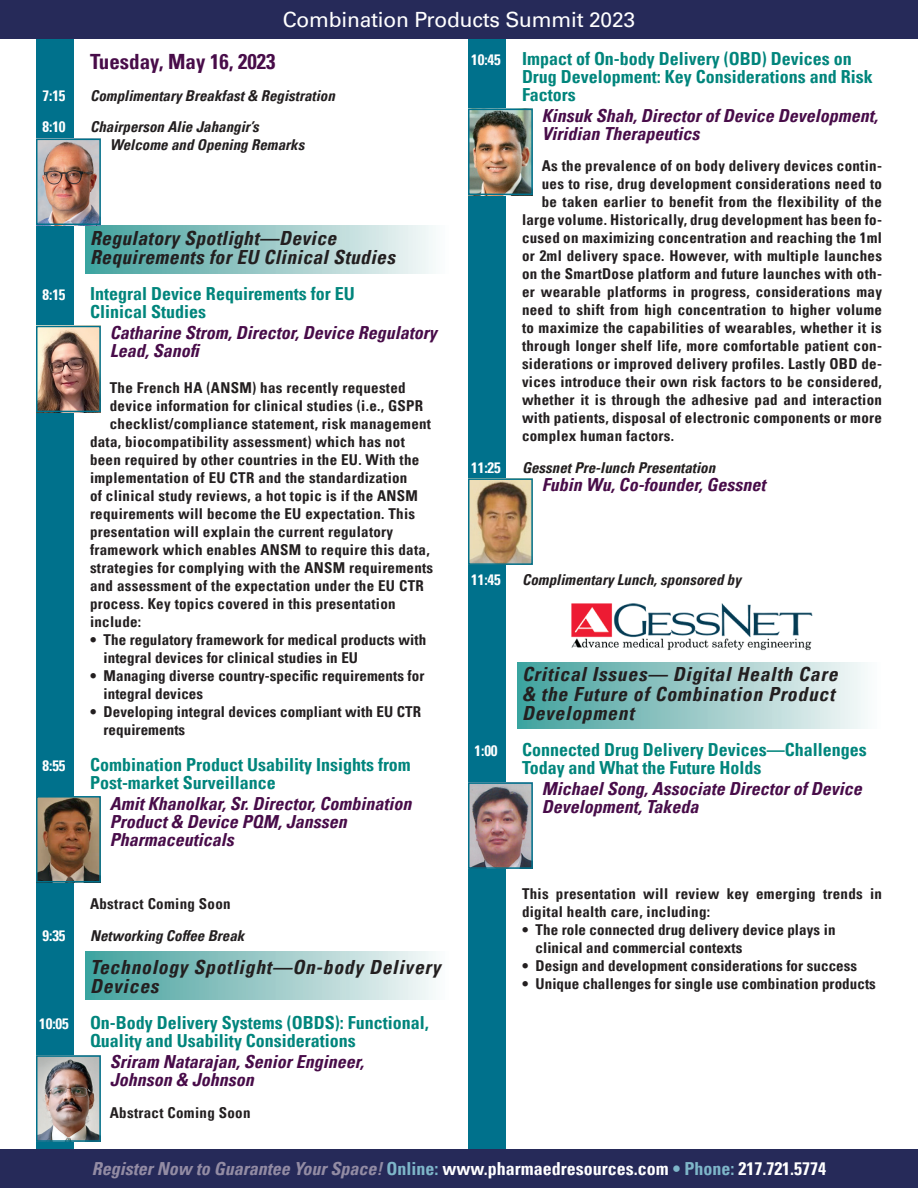
<style>
.page{position:relative;width:918px;height:1188px;background:#fff}
.page>*{position:absolute;margin:0;border:0;box-sizing:border-box;transform-origin:0 0}
.t1{font:21px "Univers LT Pro 55 Roman";letter-spacing:-.01em;color:#fff}
.Date{font:700 condensed 21px "Univers LT Pro";color:#480c49}
.t2{font:italic 700 condensed 19.5px/19.5px "Univers LT Pro";letter-spacing:.04em;color:#231f20}
.t3{font:italic 700 condensed 19.5px/19.5px "Univers LT Pro";letter-spacing:.02em;color:#231f20}
.t4{font:700 condensed 18px/18px "Univers LT Pro";color:#00857c}
.Speaker{font:italic 700 condensed 18px/18px "Univers LT Pro";color:#480c49}
.t5{font:700 condensed 18px "Univers LT Pro";color:#fff}
.body_copy{font:700 condensed 15px/18px "Univers LT Pro";letter-spacing:.02em;color:#231f20}
.Body{font:700 condensed 15px "Univers LT Pro";letter-spacing:.02em;color:#231f20}
.BL_text{font:700 condensed 15px/18px "Univers LT Pro";letter-spacing:.005em;color:#231f20}
.Break_head{font:italic 700 condensed 15px/18px "Univers LT Pro";color:#231f20}
.Break_head-2{font:700 condensed 15px "Univers LT Pro";color:#fff}
.s1{font-size:15px;color:#fff}
.s2{font-style:italic;color:#938ca4}
.s3{color:#7eb6c9}
</style>
<div class="page">
<div style="left:36px;top:0;width:37px;height:1188px;background:#00718c"></div>
<div style="left:468px;top:0;width:37px;height:1188px;background:#00718c"></div>
<div style="left:0;top:0;width:918px;height:39px;background:#262a59"></div>
<div style="left:0;top:1149px;width:918px;height:39px;background:#262a59"></div>
<div style="left:86px;top:952px;width:364px;height:48px;background:linear-gradient(to right,#41a09c,#fbfafa)"></div>
<div style="left:518px;top:662px;width:364px;height:67px;background:linear-gradient(to right,#41a09c,#fbfafa)"></div>
<div style="left:86px;top:225px;width:364px;height:48px;background:linear-gradient(to right,#41a09c,#fbfafa)"></div>
<img style="left:39px;top:142px;width:59px;height:80px">
<div style="left:36px;top:139px;width:65px;height:86px;border:2px solid #00718c"></div>
<img style="left:39px;top:329px;width:59px;height:80px">
<div style="left:36px;top:326px;width:65px;height:86px;border:2px solid #00718c"></div>
<img style="left:39px;top:1058px;width:59px;height:81px">
<div style="left:36px;top:1055px;width:65px;height:87px;border:2px solid #00718c"></div>
<img style="left:571px;top:603px;width:242px;height:48px">
<img style="left:471px;top:112px;width:59px;height:80px">
<div style="left:468px;top:109px;width:65px;height:86px;border:2px solid #00718c"></div>
<img style="left:471px;top:481px;width:59px;height:81px">
<div style="left:468px;top:478px;width:65px;height:87px;border:2px solid #00718c"></div>
<img style="left:471px;top:785px;width:59px;height:81px">
<div style="left:468px;top:782px;width:65px;height:87px;border:2px solid #00718c"></div>
<img style="left:39px;top:799px;width:59px;height:81px">
<div style="left:36px;top:796px;width:65px;height:87px;border:2px solid #00718c"></div>
<h1 class="t1" style="left:283px;top:5px;width:354px">Combination Products Summit 2023</h1>
<p class="Date" style="left:90px;top:49px;width:187px">Tuesday, May 16, 2023</p>
<p class="Break_head-2" style="left:42px;top:86px;width:25px">7:15</p>
<p class="Break_head" style="left:90px;top:86px;width:246px">Complimentary Breakfast &amp; Registration</p>
<p class="Break_head-2" style="left:42px;top:118px;width:25px">8:10</p>
<p class="Break_head" style="left:110px;top:118px;width:196px;text-indent:-20px">Chairperson Alie Jahangir’s<br>Welcome and Opening Remarks</p>
<p class="t3" style="left:90px;top:228px;width:307px">Regulatory Spotlight—Device<br>Requirements for EU Clinical Studies</p>
<p class="Break_head-2" style="left:42px;top:286px;width:25px">8:15</p>
<p class="t4" style="left:90px;top:285px;width:266px">Integral Device Requirements for EU<br>Clinical Studies</p>
<p class="Speaker" style="left:110px;top:324px;width:328px">Catharine Strom, Director, Device Regulatory<br>Lead, Sanofi</p>
<p class="Body" style="left:110px;top:379px;width:297px">The French HA (ANSM) has recently requested</p>
<p class="Body" style="left:110px;top:397px;width:315px">device information for clinical studies (i.e., GSPR</p>
<p class="Body" style="left:110px;top:415px;width:323px">checklist/compliance statement, risk management</p>
<p class="Body" style="left:90px;top:433px;width:316px">data, biocompatibility assessment) which has not</p>
<p class="Body" style="left:90px;top:451px;width:331px">been required by other countries in the EU. With the</p>
<p class="Body" style="left:90px;top:469px;width:319px">implementation of EU CTR and the standardization</p>
<p class="Body" style="left:90px;top:487px;width:330px">of clinical study reviews, a hot topic is if the ANSM</p>
<p class="Body" style="left:90px;top:505px;width:327px">requirements will become the EU expectation. This</p>
<p class="Body" style="left:90px;top:523px;width:305px">presentation will explain the current regulatory</p>
<p class="Body" style="left:90px;top:541px;width:341px">framework which enables ANSM to require this data,</p>
<p class="Body" style="left:90px;top:559px;width:345px">strategies for complying with the ANSM requirements</p>
<p class="Body" style="left:90px;top:577px;width:335px">and assessment of the expectation under the EU CTR</p>
<p class="Body" style="left:90px;top:595px;width:307px">process. Key topics covered in this presentation</p>
<p class="Body" style="left:90px;top:613px;width:53px">include:</p>
<p class="BL_text" style="left:104px;top:631px;width:324px;text-indent:-14px">• The regulatory framework for medical products with integral devices for clinical studies in EU</p>
<p class="BL_text" style="left:104px;top:667px;width:322px;text-indent:-14px">• Managing diverse country-specific requirements for integral devices</p>
<p class="BL_text" style="left:104px;top:703px;width:319px;text-indent:-14px">• Developing integral devices compliant with EU CTR requirements</p>
<p class="Break_head-2" style="left:42px;top:757px;width:25px">8:55</p>
<p class="t4" style="left:90px;top:756px;width:322px">Combination Product Usability Insights from<br>Post-market Surveillance</p>
<p class="Speaker" style="left:110px;top:795px;width:303px">Amit Khanolkar, Sr. Director, Combination<br>Product &amp; Device PQM, Janssen<br>Pharmaceuticals</p>
<p class="body_copy" style="left:90px;top:895px;width:142px">Abstract Coming Soon</p>
<p class="Break_head-2" style="left:42px;top:926px;width:25px">9:35</p>
<p class="Break_head" style="left:90px;top:926px;width:156px">Networking Coffee Break</p>
<p class="t2" style="left:90px;top:957px;width:352px">Technology Spotlight—On-body Delivery<br>Devices</p>
<p class="t4" style="left:90px;top:1014px;width:340px;text-indent:-51px"><span class="s1">10:05</span> On-Body Delivery Systems (OBDS): Functional,<br>Quality and Usability Considerations</p>
<p class="Speaker" style="left:110px;top:1053px;width:255px">Sriram Natarajan, Senior Engineer,<br>Johnson &amp; Johnson</p>
<p class="body_copy" style="left:110px;top:1103px;width:142px">Abstract Coming Soon</p>
<p class="t4" style="left:522px;top:49px;width:352px;text-indent:-51px"><span class="s1">10:45</span> Impact of On-body Delivery (OBD) Devices on<br>Drug Development: Key Considerations and Risk<br>Factors</p>
<p class="Speaker" style="left:542px;top:106px;width:337px">Kinsuk Shah, Director of Device Development,<br>Viridian Therapeutics</p>
<p class="body_copy" style="left:542px;top:157px;width:342px">As the prevalence of on body delivery devices contin-</p>
<p class="body_copy" style="left:542px;top:175px;width:342px">ues to rise, drug development considerations need to</p>
<p class="body_copy" style="left:542px;top:193px;width:342px">be taken earlier to benefit from the flexibility of the</p>
<p class="body_copy" style="left:522px;top:211px;width:361px">large volume. Historically, drug development has been fo-</p>
<p class="body_copy" style="left:522px;top:229px;width:362px">cused on maximizing concentration and reaching the 1ml</p>
<p class="body_copy" style="left:522px;top:247px;width:362px">or 2ml delivery space. However, with multiple launches</p>
<p class="body_copy" style="left:522px;top:265px;width:361px">on the SmartDose platform and future launches with oth-</p>
<p class="body_copy" style="left:522px;top:283px;width:362px">er wearable platforms in progress, considerations may</p>
<p class="body_copy" style="left:522px;top:301px;width:362px">need to shift from high concentration to higher volume</p>
<p class="body_copy" style="left:522px;top:319px;width:361px">to maximize the capabilities of wearables, whether it is</p>
<p class="body_copy" style="left:522px;top:337px;width:361px">through longer shelf life, more comfortable patient con-</p>
<p class="body_copy" style="left:522px;top:355px;width:361px">siderations or improved delivery profiles. Lastly OBD de-</p>
<p class="body_copy" style="left:522px;top:373px;width:361px">vices introduce their own risk factors to be considered,</p>
<p class="body_copy" style="left:522px;top:391px;width:362px">whether it is through the adhesive pad and interaction</p>
<p class="body_copy" style="left:522px;top:409px;width:361px">with patients, disposal of electronic components or more</p>
<p class="body_copy" style="left:522px;top:427px;width:154px">complex human factors.</p>
<p class="Break_head-2" style="left:471px;top:458px;width:31px">11:25</p>
<p class="Break_head" style="left:522px;top:458px;width:195px">Gessnet Pre-lunch Presentation</p>
<p class="Speaker" style="left:542px;top:475px;width:225px">Fubin Wu, Co-founder, Gessnet</p>
<p class="Break_head-2" style="left:471px;top:571px;width:31px">11:45</p>
<p class="Break_head" style="left:522px;top:571px;width:221px">Complimentary Lunch, sponsored by</p>
<p class="t2" style="left:522px;top:664px;width:317px">Critical Issues— Digital Health Care &amp; the Future of Combination Product<br>Development</p>
<p class="Break_head-2" style="left:474px;top:742px;width:25px">1:00</p>
<p class="t4" style="left:522px;top:741px;width:346px">Connected Drug Delivery Devices—Challenges<br>Today and What the Future Holds</p>
<p class="Speaker" style="left:542px;top:780px;width:321px">Michael Song, Associate Director of Device<br>Development, Takeda</p>
<p class="body_copy" style="left:522px;top:884px;width:362px">This presentation will review key emerging trends in digital health care, including:</p>
<p class="BL_text" style="left:536px;top:920px;width:302px;text-indent:-14px">• The role connected drug delivery device plays in clinical and commercial contexts</p>
<p class="BL_text" style="left:522px;top:956px;width:337px">• Design and development considerations for success</p>
<p class="BL_text" style="left:522px;top:974px;width:355px">• Unique challenges for single use combination products</p>
<p class="t5" style="left:92px;top:1158px;width:736px"><span class="s2">Register Now to Guarantee Your Space!</span> <span class="s3">Online:</span> www.pharmaedresources.com <span class="s3">• Phone:</span> 217.721.5774</p>
</div>
